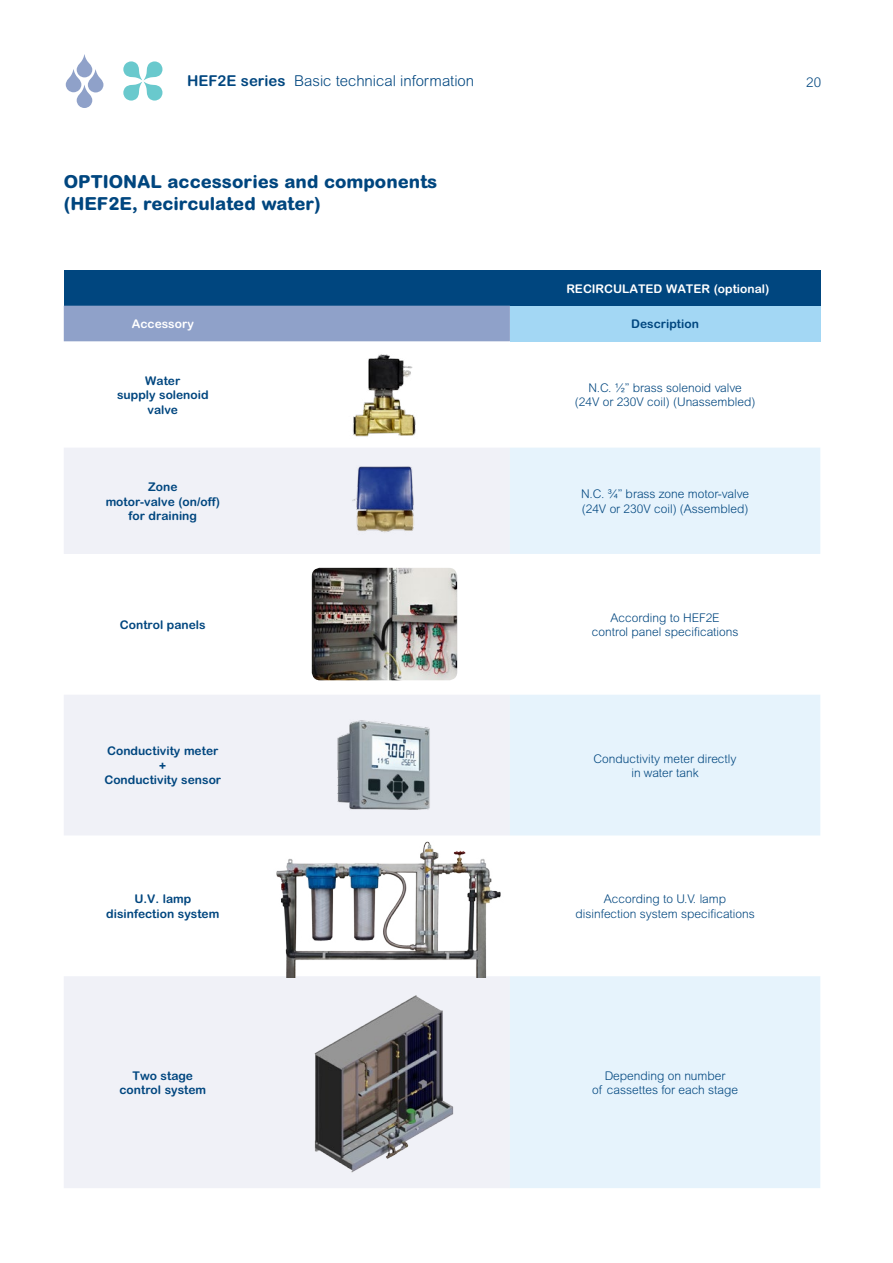
<style>
.page{position:relative;width:893px;height:1263px;background:#fff}
.page>*{position:absolute;margin:0;border:0;box-sizing:border-box;transform-origin:0 0}
.t1{font:800 18px/21.6px "Arial Rounded MT";color:#00467f}
.t2{font:300 15px "Arial Rounded MT";color:#00467f}
.t3{font:300 13.5px "Arial Rounded MT";color:#00467f}
.t4{font:300 12px/14.4px "Arial Rounded MT";color:#00467f;text-align:center}
.t5{font:700 12px/14.4px "Arial Rounded MT";color:#00467f;text-align:center}
.t6{font:700 12px "Arial Rounded MT";color:#fff}
.s1{font-weight:700}
</style>
<div class="page">
<svg style="left:66px;top:54px;width:37px;height:54px"></svg>
<svg style="left:123px;top:61px;width:39px;height:40px"></svg>
<div style="left:64px;top:270px;width:756px;height:36px;background:#00467f"></div>
<div style="left:64px;top:306px;width:446px;height:35px;background:#8fa1c9"></div>
<div style="left:510px;top:306px;width:310px;height:35px;background:#a3d7f4"></div>
<svg style="left:64px;top:448px;width:446px;height:740px;fill:#f0f1f7"></svg>
<svg style="left:510px;top:448px;width:310px;height:740px;fill:#e6f3fc"></svg>
<img style="left:350px;top:460px;width:70px;height:75px">
<img style="left:352px;top:354px;width:64px;height:83px">
<img style="left:312px;top:568px;width:145px;height:112px">
<img style="left:274px;top:841px;width:229px;height:136px">
<img style="left:306px;top:990px;width:154px;height:191px">
<img style="left:332px;top:719px;width:100px;height:92px">
<p class="t2" style="left:187px;top:73px;width:289px"><span class="s1">HEF2E series</span> Basic technical information</p>
<p class="t3" style="left:806px;top:74px;width:16px">20</p>
<h1 class="t1" style="left:64px;top:171px;width:375px">OPTIONAL accessories and components (HEF2E, recirculated water)</h1>
<p class="t6" style="left:566px;top:281px;width:204px">RECIRCULATED WATER (optional)</p>
<p class="t6" style="left:132px;top:317px;width:64px">Accessory</p>
<p class="t5" style="left:631px;top:317px;width:69px">Description</p>
<p class="t5" style="left:117px;top:373px;width:93px">Water<br>supply solenoid valve</p>
<p class="t4" style="left:575px;top:380px;width:182px">N.C. ½” brass solenoid valve (24V or 230V coil) (Unassembled)</p>
<p class="t5" style="left:106px;top:479px;width:116px">Zone<br>motor-valve (on/off) for draining</p>
<p class="t4" style="left:581px;top:487px;width:170px;text-align:left">N.C. ¾” brass zone motor-valve (24V or 230V coil) (Assembled)</p>
<p class="t5" style="left:120px;top:617px;width:87px">Control panels</p>
<p class="t4" style="left:592px;top:610px;width:148px">According to HEF2E control panel specifications</p>
<p class="t5" style="left:104px;top:744px;width:118px">Conductivity meter +<br>Conductivity sensor</p>
<p class="t4" style="left:594px;top:751px;width:145px">Conductivity meter directly in water tank</p>
<p class="t5" style="left:106px;top:892px;width:115px">U.V. lamp disinfection system</p>
<p class="t4" style="left:575px;top:892px;width:181px">According to U.V. lamp disinfection system specifications</p>
<p class="t5" style="left:119px;top:1068px;width:88px">Two stage control system</p>
<p class="t4" style="left:592px;top:1068px;width:147px">Depending on number<br>of cassettes for each stage</p>
</div>
